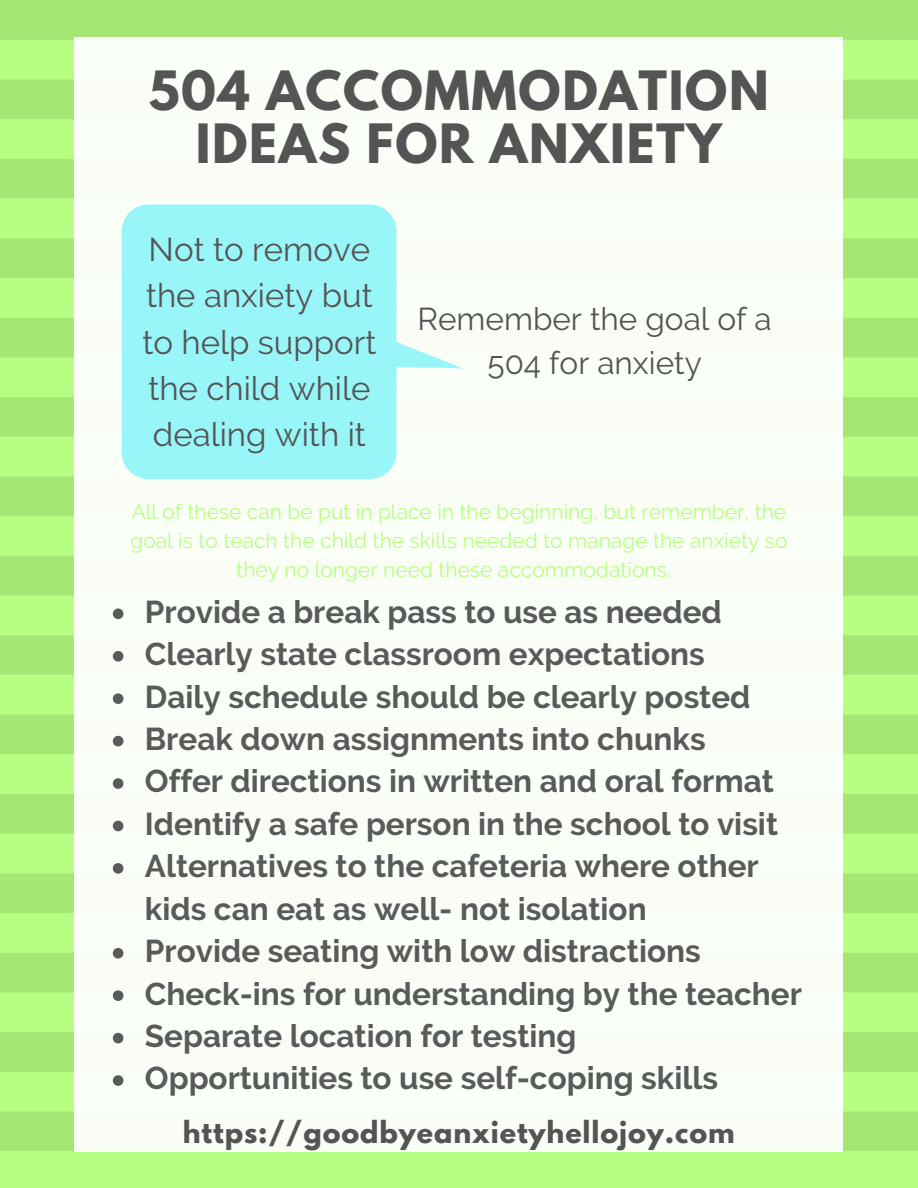
<style>
.page{position:relative;width:918px;height:1188px;background:#fff}
.page>*{position:absolute;margin:0;border:0;box-sizing:border-box;transform-origin:0 0}
.t1{font:700 48px/53.1px "League Spartan";letter-spacing:.035em;color:#545454;text-align:center}
.t2{font:33px/46.2px "Raleway";color:#545454;text-align:center}
.t3{font:700 31.5px/42.5px "Raleway";color:#585b5a}
.t4{font:31.5px/43.8px "Raleway";color:#545454;text-align:center}
.t5{font:700 27px "League Spartan";letter-spacing:.035em;color:#545454}
.t6{font:21px/29.2px "Raleway";color:#b7ff82;text-align:center}
</style>
<div class="page">
<div style="left:75px;top:37px;width:768px;height:1115px;background:#f9fdf6"></div>
<svg style="left:113px;top:609px;width:10px;height:10px"></svg>
<svg style="left:113px;top:651px;width:10px;height:11px"></svg>
<svg style="left:113px;top:693px;width:10px;height:11px"></svg>
<svg style="left:113px;top:736px;width:10px;height:10px"></svg>
<svg style="left:113px;top:778px;width:10px;height:11px"></svg>
<svg style="left:113px;top:821px;width:10px;height:10px"></svg>
<svg style="left:113px;top:863px;width:10px;height:11px"></svg>
<svg style="left:113px;top:948px;width:10px;height:11px"></svg>
<svg style="left:113px;top:990px;width:10px;height:11px"></svg>
<svg style="left:113px;top:1033px;width:10px;height:10px"></svg>
<svg style="left:113px;top:1075px;width:10px;height:11px"></svg>
<svg style="left:122px;top:205px;width:341px;height:274px;fill:#98f5f8"></svg>
<h1 class="t1" style="left:149px;top:70px;width:621px">504 ACCOMMODATION<br>IDEAS FOR ANXIETY</h1>
<p class="t2" style="left:142px;top:227px;width:236px">Not to remove the anxiety but to help support the child while dealing with it</p>
<p class="t4" style="left:418px;top:297px;width:356px">Remember the goal of a<br>504 for anxiety</p>
<p class="t6" style="left:130px;top:497px;width:659px">All of these can be put in place in the beginning, but remember, the goal is to teach the child the skills needed to manage the anxiety so they no longer need these accommodations.</p>
<p class="t3" style="left:145px;top:590px;width:658px">Provide a break pass to use as needed Clearly state classroom expectations<br>Daily schedule should be clearly posted Break down assignments into chunks<br>Offer directions in written and oral format Identify a safe person in the school to visit Alternatives to the cafeteria where other kids can eat as well- not isolation<br>Provide seating with low distractions Check-ins for understanding by the teacher Separate location for testing<br>Opportunities to use self-coping skills</p>
<p class="t5" style="left:183px;top:1119px;width:553px">https://goodbyeanxietyhellojoy.com</p>
</div>
